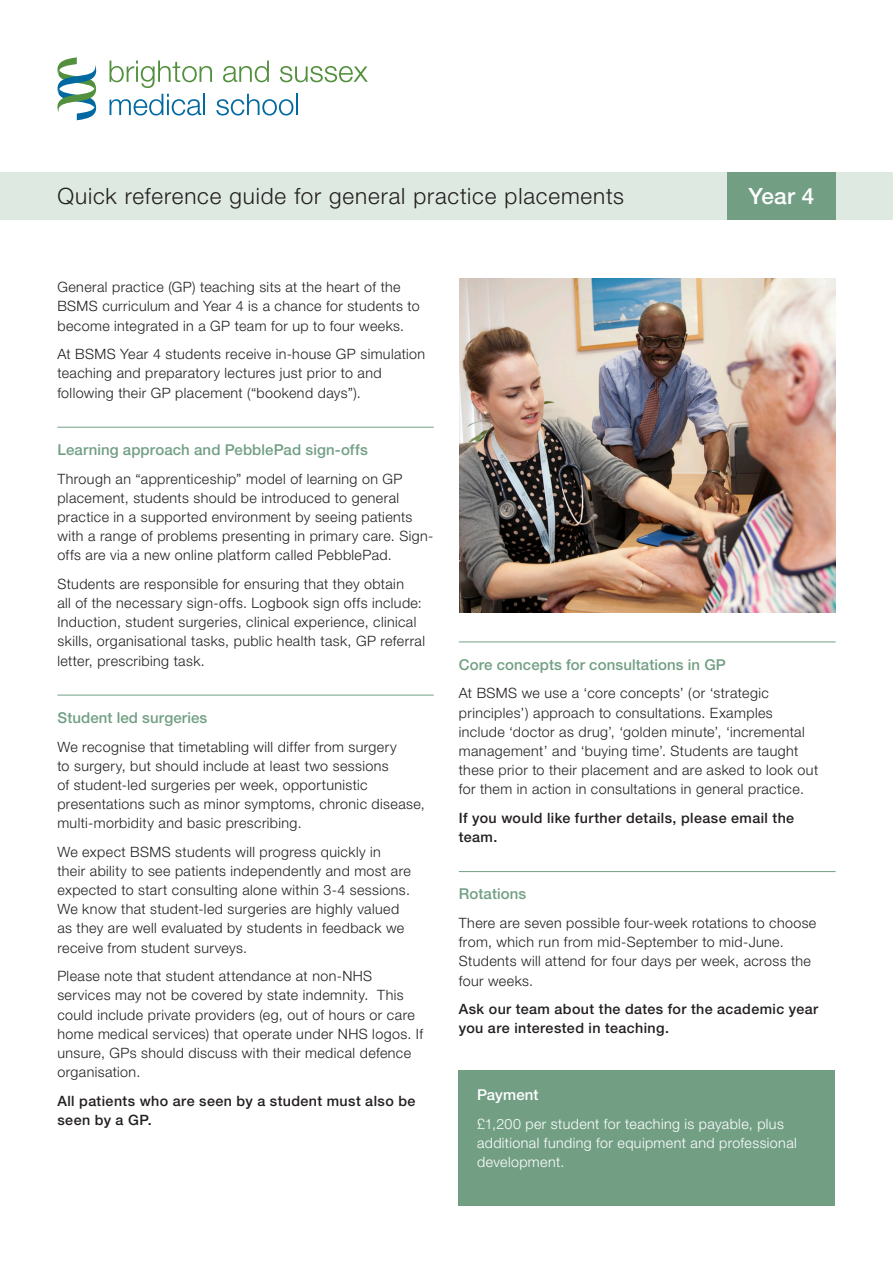
<style>
.page{position:relative;width:893px;height:1263px;background:#fff}
.page>*{position:absolute;margin:0;border:0;box-sizing:border-box;transform-origin:0 0}
.t1{font:300 22.5px "Helvetica Neue LT Pro";letter-spacing:.035em;color:#231f20}
.t2{font:500 22.5px "Helvetica Neue";color:#fff}
.section_headings{font:500 15px "Helvetica Neue";letter-spacing:.005em;color:#729f84}
.section_headings-2{font:500 15px "Helvetica Neue";letter-spacing:.005em;color:#fff}
.body{font:300 14.25px/19.2px "Helvetica Neue LT Pro";letter-spacing:.03em;color:#231f20}
.body-2{font:300 14.25px/19.2px "Helvetica Neue";letter-spacing:.03em;color:#231f20}
.body-3{font:500 14.25px/19.2px "Helvetica Neue";letter-spacing:.03em;color:#231f20}
.body-4{font:300 14.25px/19.2px "Helvetica Neue LT Pro";letter-spacing:.03em;color:#fff}
</style>
<div class="page">
<svg style="left:110px;top:61px;width:102px;height:27px"></svg>
<svg style="left:223px;top:61px;width:46px;height:21px"></svg>
<svg style="left:280px;top:66px;width:88px;height:16px"></svg>
<svg style="left:110px;top:94px;width:91px;height:21px"></svg>
<hr style="left:203px;top:94px;width:2px;height:21px;background:#0169a2">
<svg style="left:216px;top:94px;width:77px;height:21px"></svg>
<hr style="left:296px;top:94px;width:2px;height:21px;background:#0169a2">
<svg style="left:57px;top:57px;width:40px;height:63px"></svg>
<div style="left:0;top:172px;width:893px;height:48px;background:#dde9e1"></div>
<div style="left:727px;top:172px;width:109px;height:48px;background:#729f84"></div>
<hr style="left:57px;top:427px;width:377px;height:1px;background:#729f84">
<hr style="left:57px;top:695px;width:377px;height:1px;background:#729f84">
<img style="left:459px;top:279px;width:377px;height:333px">
<hr style="left:459px;top:642px;width:377px;height:1px;background:#729f84">
<hr style="left:459px;top:871px;width:377px;height:1px;background:#729f84">
<div style="left:458px;top:1070px;width:376px;height:135px;background:#729f84"></div>
<p class="t1" style="left:57px;top:182px;width:568px">Quick reference guide for general practice placements</p>
<p class="t2" style="left:749px;top:183px;width:67px">Year 4</p>
<p class="body" style="left:57px;top:277px;width:364px">General practice (GP) teaching sits at the heart of the<br>BSMS curriculum and Year 4 is a chance for students to become integrated in a GP team for up to four weeks.</p>
<p class="body" style="left:57px;top:344px;width:369px">At BSMS Year 4 students receive in-house GP simulation teaching and preparatory lectures just prior to and following their GP placement (“bookend days”).</p>
<p class="section_headings" style="left:57px;top:441px;width:312px">Learning approach and PebblePad sign-offs</p>
<p class="body" style="left:57px;top:469px;width:377px">Through an “apprenticeship” model of learning on GP placement, students should be introduced to general practice in a supported environment by seeing patients with a range of problems presenting in primary care. Sign&shy;offs are via a new online platform called PebblePad.</p>
<p class="body" style="left:57px;top:574px;width:369px">Students are responsible for ensuring that they obtain<br>all of the necessary sign-offs. Logbook sign offs include:<br>Induction, student surgeries, clinical experience, clinical skills, organisational tasks, public health task, GP referral letter, prescribing task.</p>
<p class="section_headings" style="left:57px;top:709px;width:152px">Student led surgeries</p>
<p class="body" style="left:57px;top:737px;width:369px">We recognise that timetabling will differ from surgery<br>to surgery, but should include at least two sessions<br>of student-led surgeries per week, opportunistic presentations such as minor symptoms, chronic disease, multi-morbidity and basic prescribing.</p>
<p class="body" style="left:57px;top:842px;width:355px">We expect BSMS students will progress quickly in their ability to see patients independently and most are expected to start consulting alone within 3-4 sessions.<br>We know that student-led surgeries are highly valued as they are well evaluated by students in feedback we receive from student surveys.</p>
<p class="body" style="left:57px;top:966px;width:367px">Please note that student attendance at non-NHS services may not be covered by state indemnity. This could include private providers (eg, out of hours or care home medical services) that operate under NHS logos. If unsure, GPs should discuss with their medical defence organisation.</p>
<p class="body-3" style="left:57px;top:1091px;width:360px">All patients who are seen by a student must also be seen by a GP.</p>
<p class="section_headings" style="left:459px;top:655px;width:269px">Core concepts for consultations in GP</p>
<p class="body-2" style="left:459px;top:683px;width:361px">At BSMS we use a ‘core concepts’ (or ‘strategic principles’) approach to consultations. Examples include ‘doctor as drug’, ‘golden minute’, ‘incremental management’ and ‘buying time’. Students are taught these prior to their placement and are asked to look out for them in action in consultations in general practice.</p>
<p class="body-3" style="left:459px;top:808px;width:337px">If you would like further details, please email the team.</p>
<p class="section_headings" style="left:459px;top:885px;width:69px">Rotations</p>
<p class="body-2" style="left:459px;top:913px;width:359px">There are seven possible four-week rotations to choose from, which run from mid-September to mid-June.<br>Students will attend for four days per week, across the four weeks.</p>
<p class="body-3" style="left:459px;top:999px;width:361px">Ask our team about the dates for the academic year you are interested in teaching.</p>
<p class="section_headings-2" style="left:477px;top:1086px;width:63px">Payment</p>
<p class="body-4" style="left:477px;top:1114px;width:321px">£1,200 per student for teaching is payable, plus additional funding for equipment and professional development.</p>
</div>
